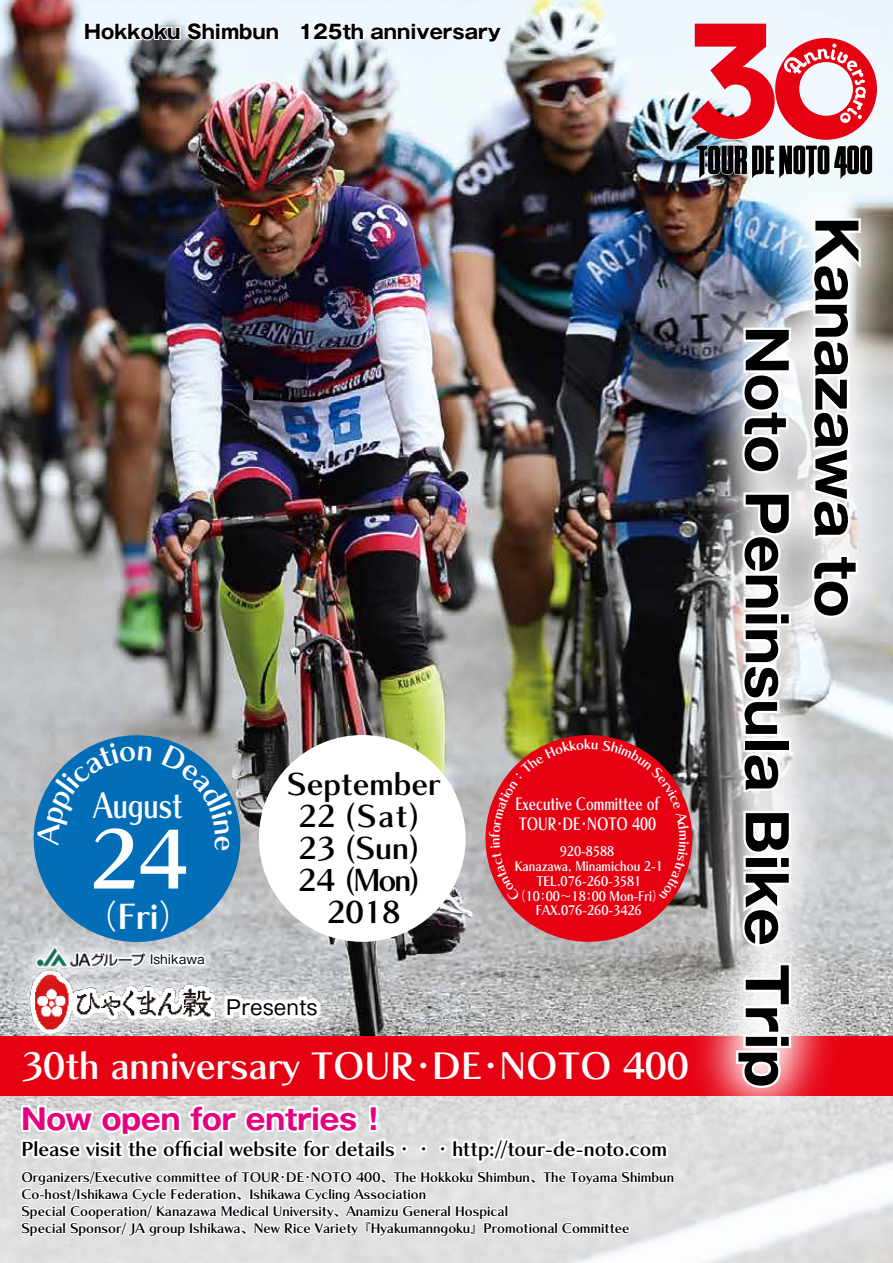
<style>
.page{position:relative;width:893px;height:1263px;background:#fff}
.page>*{position:absolute;margin:0;border:0;box-sizing:border-box;transform-origin:0 0}
.t1{font:79.65px "Chiaro Std B";color:#fff}
.t2{font:700 54.6px "Gothic MB101 Pr 6 N";color:#000}
.t3{font:35.85px "Chiaro Std B";color:#fff}
.t4{font:34.2px "Chiaro Std B";color:#fff;scale:.78 1}
.t5{font:34.2px "Chiaro Std B";color:#fff}
.t6{font:29.7px/32.1px "Chiaro Std B";color:#000;text-align:center}
.t7{font:700 28.65px "Gothic MB101 Pr 6 N";color:#e4007f}
.t8{font:19.95px "Gothic MB101 Pr 6 N";color:#000}
.t9{font:700 19.35px "Gothic MB101 Pr 6 N";color:#000}
.t10{font:19.2px "Chiaro Std B";color:#000}
.t11{font:16.95px/19.4px "Chiaro Std B";color:#fff;scale:.77 1}
.t12{font:13.35px/14.9px "Chiaro Std B";color:#fff;text-align:center;scale:.87 1}
.t13{font:13.05px/17px "Chiaro Std B";color:#000}
.t14{font:12.15px "Gothic MB101 Pr 6 N";color:#000}
</style>
<div class="page">
<img style="left:0;top:0;width:893px;height:1036px">
<svg style="left:0;top:1096px;width:893px;height:167px;fill:#e0e0e0"></svg>
<svg style="left:83px;top:21px;width:197px;height:20px"></svg>
<svg style="left:299px;top:21px;width:205px;height:23px"></svg>
<svg style="left:18px;top:1100px;width:657px;height:140px"></svg>
<div style="left:259px;top:735px;width:207px;height:207px;background:#fff;border-radius:50%"></div>
<svg style="left:21px;top:722px;width:232px;height:212px;background:#4f8ab4"></svg>
<svg style="left:472px;top:722px;width:185px;height:233px;background:#b47170"></svg>
<img style="left:0;top:934px;width:358px;height:102px">
<svg style="left:253px;top:992px;width:72px;height:39px"></svg>
<img style="left:0;top:965px;width:253px;height:71px">
<img style="left:18px;top:930px;width:206px;height:56px">
<img style="left:28px;top:944px;width:125px;height:25px">
<svg style="left:150px;top:946px;width:57px;height:29px"></svg>
<div style="left:0;top:1036px;width:893px;height:60px;background:#e60012"></div>
<svg style="left:692px;top:24px;width:185px;height:114px"></svg>
<img style="left:657px;top:138px;width:236px;height:1027px">
<svg style="left:807px;top:216px;width:56px;height:325px"></svg>
<svg style="left:810px;top:552px;width:50px;height:68px"></svg>
<svg style="left:740px;top:325px;width:53px;height:151px"></svg>
<svg style="left:739px;top:490px;width:54px;height:248px"></svg>
<div style="left:743px;top:738px;width:48px;height:14px;border:5px solid #fff"></div>
<svg style="left:740px;top:751px;width:43px;height:44px"></svg>
<svg style="left:740px;top:808px;width:53px;height:142px"></svg>
<svg style="left:734px;top:961px;width:59px;height:129px"></svg>
<svg style="left:489px;top:738px;width:200px;height:164px;background:#d9101d"></svg>
<svg style="left:36px;top:742px;width:116px;height:103px;background:#1b78b8"></svg>
<svg style="left:162px;top:745px;width:71px;height:106px;background:#1b77b7"></svg>
<h3 class="t9" style="left:84px;top:15px;width:418px">Hokkoku Shimbun　125th anniversary</h3>
<h3 class="t4" style="left:94px;top:783px;width:115px">August</h3>
<h1 class="t1" style="left:89px;top:809px;width:100px">24</h1>
<h3 class="t5" style="left:84px;top:895px;width:111px">（Fri）</h3>
<p class="t14" style="left:150px;top:949px;width:56px">Ishikawa</p>
<h3 class="t6" style="left:287px;top:767px;width:155px">September<br>22 (Sat)<br>23 (Sun)<br>24 (Mon)<br>2018</h3>
<h3 class="t8" style="left:226px;top:991px;width:93px">Presents</h3>
<p class="t11" style="left:515px;top:794px;width:188px">Executive Committee of<br>TOUR･DE･NOTO 400</p>
<p class="t12" style="left:514px;top:843px;width:173px">920-8588<br>Kanazawa, Minamichou 2-1<br>TEL.076-260-3581<br>（10：00～18：00 Mon-Fri）<br>FAX.076-260-3426</p>
<h3 class="t3" style="left:21px;top:1043px;width:669px">30th anniversary TOUR･DE･NOTO 400</h3>
<h3 class="t7" style="left:21px;top:1095px;width:368px">Now open for entries！</h3>
<h3 class="t10" style="left:21px;top:1137px;width:647px">Please visit the official website for details・・・http://tour-de-noto.com</h3>
<p class="t13" style="left:21px;top:1168px;width:654px">Organizers/Executive committee of TOUR･DE･NOTO 400、The Hokkoku Shimbun、The Toyama Shimbun Co-host/Ishikawa Cycle Federation、Ishikawa Cycling Association<br>Special Cooperation/ Kanazawa Medical University、Anamizu General Hospical<br>Special Sponsor/ JA group Ishikawa、New Rice Variety『Hyakumanngoku』Promotional Committee</p>
<h2 class="t2" style="left:812px;top:217px;width:872px;rotate:90deg">　　Noto Peninsula Bike Trip</h2>
<h2 class="t2" style="left:881px;top:217px;width:402px;rotate:90deg">Kanazawa to</h2>
</div>
